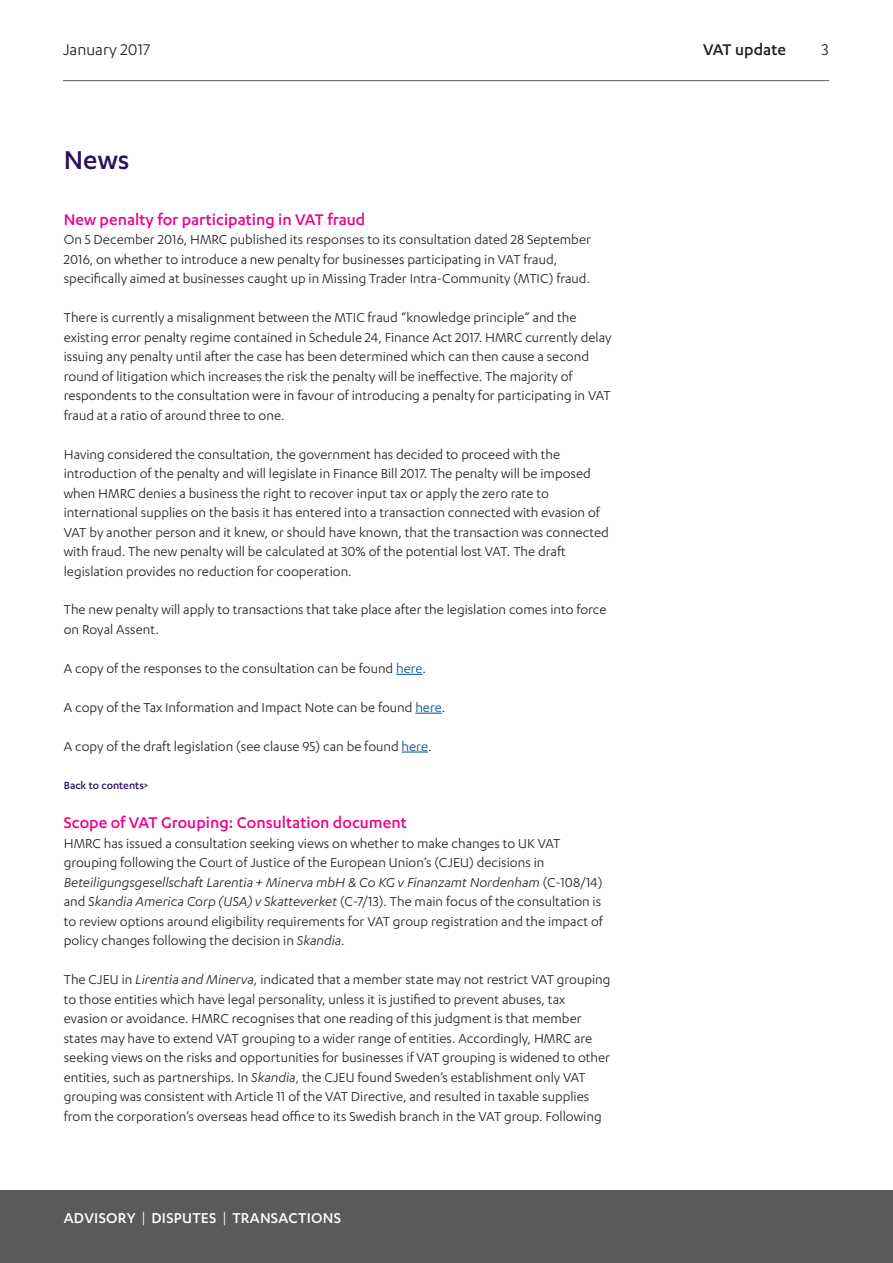
<style>
.page{position:relative;width:893px;height:1263px;background:#fff}
.page>*{position:absolute;margin:0;border:0;box-sizing:border-box;transform-origin:0 0}
.Heading_1{font:500 30px "Karbon";color:#29135d}
.Heading_2__pink{font:500 18px "Karbon";color:#ed028c}
.Page_header{font:18px "Karbon";color:#231f20}
.Page_header-2{font:500 18px "Karbon";color:#231f20}
.t1{font:500 16.5px "Karbon";letter-spacing:.015em;color:#fff}
.Body{font:15px/19.5px "Karbon";color:#231f20}
.Body-2{font:500 12px "Karbon";color:#29135d}
.s1{color:#01519a}
.s2{font-style:italic}
.s3{font-weight:400}
</style>
<div class="page">
<hr style="left:63px;top:80px;width:766px;height:1px;background:#5a5a5d">
<div style="left:0;top:1191px;width:893px;height:72px;background:#5a5a5d"></div>
<svg style="left:396px;top:674px;width:26px;height:1px"></svg>
<svg style="left:415px;top:713px;width:27px;height:1px"></svg>
<svg style="left:402px;top:752px;width:26px;height:1px"></svg>
<p class="Page_header" style="left:63px;top:39px;width:89px">January 2017</p>
<p class="Page_header-2" style="left:703px;top:39px;width:84px">VAT update</p>
<p class="Page_header" style="left:821px;top:39px;width:9px">3</p>
<p class="Heading_1" style="left:64px;top:143px;width:67px">News</p>
<p class="Heading_2__pink" style="left:64px;top:209px;width:303px">New penalty for participating in VAT fraud</p>
<p class="Body" style="left:64px;top:230px;width:529px">On 5 December 2016, HMRC published its responses to its consultation dated 28 September<br>2016, on whether to introduce a new penalty for businesses participating in VAT fraud, specifically aimed at businesses caught up in Missing Trader Intra-Community (MTIC) fraud.</p>
<p class="Body" style="left:64px;top:307px;width:549px">There is currently a misalignment between the MTIC fraud “knowledge principle” and the existing error penalty regime contained in Schedule 24, Finance Act 2017. HMRC currently delay issuing any penalty until after the case has been determined which can then cause a second round of litigation which increases the risk the penalty will be ineffective. The majority of respondents to the consultation were in favour of introducing a penalty for participating in VAT fraud at a ratio of around three to one.</p>
<p class="Body" style="left:64px;top:444px;width:547px">Having considered the consultation, the government has decided to proceed with the introduction of the penalty and will legislate in Finance Bill 2017. The penalty will be imposed when HMRC denies a business the right to recover input tax or apply the zero rate to international supplies on the basis it has entered into a transaction connected with evasion of VAT by another person and it knew, or should have known, that the transaction was connected with fraud. The new penalty will be calculated at 30% of the potential lost VAT. The draft legislation provides no reduction for cooperation.</p>
<p class="Body" style="left:64px;top:600px;width:544px">The new penalty will apply to transactions that take place after the legislation comes into force on Royal Assent.</p>
<p class="Body" style="left:64px;top:658px;width:364px">A copy of the responses to the consultation can be found <span class="s1">here</span>.</p>
<p class="Body" style="left:64px;top:697px;width:383px">A copy of the Tax Information and Impact Note can be found <span class="s1">here</span>.</p>
<p class="Body" style="left:64px;top:736px;width:369px">A copy of the draft legislation (see clause 95) can be found <span class="s1">here</span>.</p>
<p class="Body-2" style="left:64px;top:779px;width:86px">Back to contents&gt;</p>
<p class="Heading_2__pink" style="left:64px;top:813px;width:345px">Scope of VAT Grouping: Consultation document</p>
<p class="Body" style="left:64px;top:833px;width:541px">HMRC has issued a consultation seeking views on whether to make changes to UK VAT grouping following the Court of Justice of the European Union’s (CJEU) decisions in <span class="s2">Beteiligungsgesellschaft Larentia + Minerva mbH &amp; Co KG v Finanzamt Nordenham</span> (C-108/14) and <span class="s2">Skandia America Corp (USA) v Skatteverket</span> (C-7/13). The main focus of the consultation is to review options around eligibility requirements for VAT group registration and the impact of policy changes following the decision in <span class="s2">Skandia</span>.</p>
<p class="Body" style="left:64px;top:969px;width:548px">The CJEU in <span class="s2">Lirentia and Minerva</span>, indicated that a member state may not restrict VAT grouping to those entities which have legal personality, unless it is justified to prevent abuses, tax evasion or avoidance. HMRC recognises that one reading of this judgment is that member states may have to extend VAT grouping to a wider range of entities. Accordingly, HMRC are seeking views on the risks and opportunities for businesses if VAT grouping is widened to other entities, such as partnerships. In <span class="s2">Skandia</span>, the CJEU found Sweden’s establishment only VAT grouping was consistent with Article 11 of the VAT Directive, and resulted in taxable supplies from the corporation’s overseas head office to its Swedish branch in the VAT group. Following</p>
<p class="t1" style="left:64px;top:1208px;width:279px">ADVISORY <span class="s3">|</span> DISPUTES <span class="s3">|</span> TRANSACTIONS</p>
</div>
